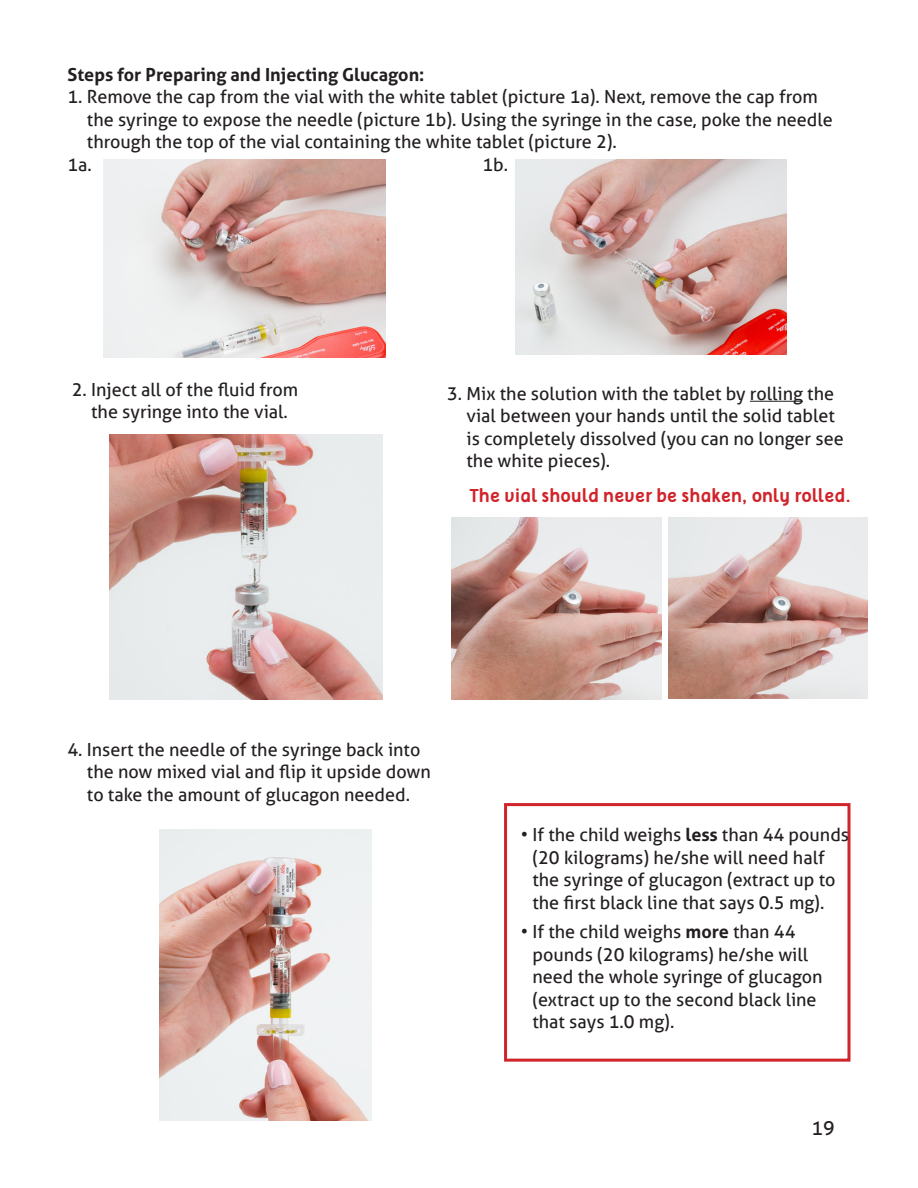
<style>
.page{position:relative;width:918px;height:1188px;background:#fff}
.page>*{position:absolute;margin:0;border:0;box-sizing:border-box;transform-origin:0 0}
.t1{font:19.5px "Aller";color:#231f20}
.t2{font:18px/22.5px "Aller";color:#231f20}
.t3{font:700 18px "Aller";color:#231f20}
.t4{font:700 18px "Tellural";letter-spacing:-.01em;color:#d1232a}
.s1{font-weight:700}
</style>
<div class="page">
<div style="left:504px;top:803px;width:346px;height:259px;border:3px solid #d1232a"></div>
<img style="left:160px;top:829px;width:212px;height:291px">
<img style="left:451px;top:518px;width:211px;height:181px">
<img style="left:669px;top:517px;width:198px;height:181px">
<img style="left:109px;top:434px;width:274px;height:266px">
<img style="left:104px;top:160px;width:282px;height:197px">
<img style="left:516px;top:160px;width:271px;height:194px">
<hr style="left:750px;top:401px;width:53px;height:1px;background:#231f20">
<p class="t3" style="left:68px;top:63px;width:358px">Steps for Preparing and Injecting Glucagon:</p>
<p class="t2" style="left:87px;top:86px;width:747px;text-indent:-19px">1. Remove the cap from the vial with the white tablet (picture 1a). Next, remove the cap from the syringe to expose the needle (picture 1b). Using the syringe in the case, poke the needle through the top of the vial containing the white tablet (picture 2).</p>
<p class="t2" style="left:68px;top:153px;width:23px">1a.</p>
<p class="t2" style="left:482px;top:153px;width:25px">1b.</p>
<p class="t2" style="left:91px;top:378px;width:221px;text-indent:-19px">2. Inject all of the fluid from the syringe into the vial.</p>
<p class="t2" style="left:467px;top:382px;width:379px;text-indent:-19px">3. Mix the solution with the tablet by rolling the vial between your hands until the solid tablet is completely dissolved (you can no longer see the white pieces).</p>
<p class="t4" style="left:470px;top:486px;width:383px">The vial should never be shaken, only rolled.</p>
<p class="t2" style="left:87px;top:738px;width:345px;text-indent:-19px">4. Insert the needle of the syringe back into the now mixed vial and flip it upside down to take the amount of glucagon needed.</p>
<p class="t2" style="left:532px;top:824px;width:318px;text-indent:-12px">• If the child weighs <span class="s1">less</span> than 44 pounds (20 kilograms) he/she will need half the syringe of glucagon (extract up to the first black line that says 0.5 mg).</p>
<p class="t2" style="left:532px;top:920px;width:292px;text-indent:-12px">• If the child weighs <span class="s1">more</span> than 44 pounds (20 kilograms) he/she will need the whole syringe of glucagon (extract up to the second black line that says 1.0 mg).</p>
<p class="t1" style="left:811px;top:1116px;width:25px">19</p>
</div>
